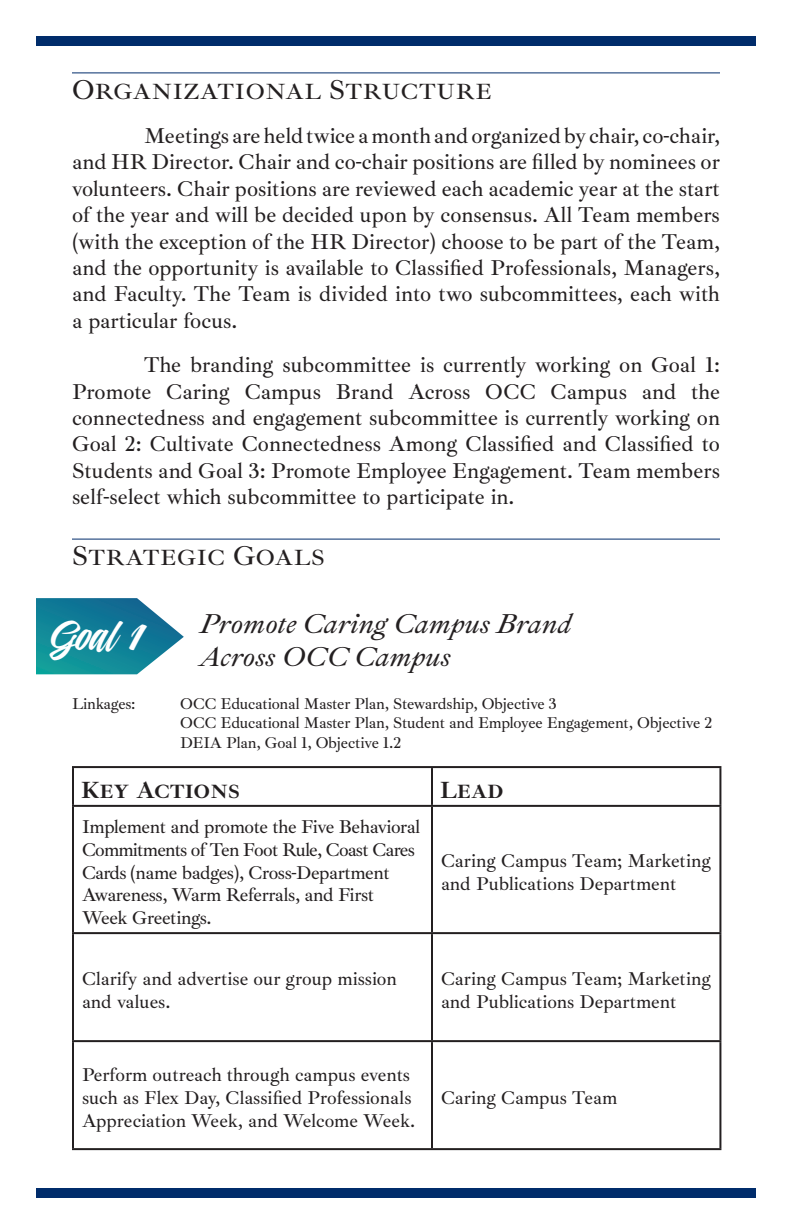
<style>
.page{position:relative;width:792px;height:1224px;background:#fff}
.page>*{position:absolute;margin:0;border:0;box-sizing:border-box;transform-origin:0 0}
.t1{font:40px "Indie";color:#fff}
.t2{font:italic 500 28px/33.6px "Ibarra Real Nova";color:#231f20}
.t3{font:500 28px "Ibarra Real Nova";color:#231f20}
.t4{font:700 24px "Ibarra Real Nova";color:#231f20}
.t5{font:500 22px/26.4px "Ibarra Real Nova";color:#231f20;text-align:justify}
.t6{font:500 19px/22.8px "Ibarra Real Nova";letter-spacing:-.01em;color:#231f20}
.t7{font:500 16px "Ibarra Real Nova";letter-spacing:-.01em;color:#231f20}
</style>
<div class="page">
<hr style="left:72px;top:72px;width:648px;height:1px;background:#002c6b">
<hr style="left:72px;top:539px;width:648px;height:1px;background:#002c6b">
<div style="left:36px;top:1188px;width:720px;height:10px;background:#002c6b"></div>
<div style="left:36px;top:36px;width:720px;height:10px;background:#002c6b"></div>
<svg style="left:36px;top:598px;width:148px;height:76px"></svg>
<hr style="left:72px;top:766px;width:360px;height:2px;background:#231f20">
<hr style="left:72px;top:768px;width:2px;height:37px;background:#231f20">
<hr style="left:432px;top:766px;width:289px;height:2px;background:#231f20">
<hr style="left:431px;top:768px;width:2px;height:37px;background:#231f20">
<hr style="left:719px;top:768px;width:2px;height:37px;background:#231f20">
<hr style="left:72px;top:805px;width:360px;height:2px;background:#231f20">
<hr style="left:72px;top:807px;width:2px;height:125px;background:#231f20">
<hr style="left:432px;top:805px;width:289px;height:2px;background:#231f20">
<hr style="left:431px;top:807px;width:2px;height:125px;background:#231f20">
<hr style="left:719px;top:807px;width:2px;height:125px;background:#231f20">
<hr style="left:72px;top:932px;width:360px;height:2px;background:#231f20">
<hr style="left:72px;top:934px;width:2px;height:106px;background:#231f20">
<hr style="left:432px;top:932px;width:289px;height:2px;background:#231f20">
<hr style="left:431px;top:934px;width:2px;height:106px;background:#231f20">
<hr style="left:719px;top:934px;width:2px;height:106px;background:#231f20">
<hr style="left:72px;top:1040px;width:360px;height:2px;background:#231f20">
<hr style="left:72px;top:1042px;width:2px;height:106px;background:#231f20">
<hr style="left:432px;top:1040px;width:289px;height:2px;background:#231f20">
<hr style="left:431px;top:1042px;width:2px;height:106px;background:#231f20">
<hr style="left:719px;top:1042px;width:2px;height:106px;background:#231f20">
<hr style="left:72px;top:1148px;width:360px;height:2px;background:#231f20">
<hr style="left:432px;top:1148px;width:289px;height:2px;background:#231f20">
<h3 class="t3" style="left:72px;top:74px;width:422px">Organizational Structure</h3>
<p class="t5" style="left:72px;top:123px;width:650px;text-indent:72px">Meetings are held twice a month and organized by chair, co-chair, and HR Director. Chair and co-chair positions are filled by nominees or volunteers. Chair positions are reviewed each academic year at the start of the year and will be decided upon by consensus. All Team members (with the exception of the HR Director) choose to be part of the Team, and the opportunity is available to Classified Professionals, Managers, and Faculty. The Team is divided into two subcommittees, each with a particular focus.</p>
<p class="t5" style="left:72px;top:352px;width:650px;text-indent:72px">The branding subcommittee is currently working on Goal 1:<br>Promote Caring Campus Brand Across OCC Campus and the connectedness and engagement subcommittee is currently working on Goal 2: Cultivate Connectedness Among Classified and Classified to Students and Goal 3: Promote Employee Engagement. Team members self-select which subcommittee to participate in.</p>
<h3 class="t3" style="left:72px;top:540px;width:255px">Strategic Goals</h3>
<h4 class="t2" style="left:200px;top:608px;width:373px">Promote Caring Campus Brand<br>Across OCC Campus</h4>
<h4 class="t1" style="left:51px;top:610px;width:96px">Goal 1</h4>
<p class="t7" style="left:72px;top:695px;width:65px">Linkages:</p>
<p class="t7" style="left:180px;top:695px;width:378px">OCC Educational Master Plan, Stewardship, Objective 3</p>
<p class="t7" style="left:180px;top:714px;width:534px">OCC Educational Master Plan, Student and Employee Engagement, Objective 2</p>
<p class="t7" style="left:180px;top:733px;width:223px">DEIA Plan, Goal 1, Objective 1.2</p>
<p class="t4" style="left:81px;top:776px;width:161px">Key Actions</p>
<p class="t4" style="left:440px;top:776px;width:65px">Lead</p>
<p class="t6" style="left:82px;top:816px;width:340px">Implement and promote the Five Behavioral Commitments of Ten Foot Rule, Coast Cares Cards (name badges), Cross-Department Awareness, Warm Referrals, and First Week Greetings.</p>
<p class="t6" style="left:441px;top:850px;width:272px">Caring Campus Team; Marketing and Publications Department</p>
<p class="t6" style="left:82px;top:967px;width:316px">Clarify and advertise our group mission and values.</p>
<p class="t6" style="left:441px;top:967px;width:272px">Caring Campus Team; Marketing and Publications Department</p>
<p class="t6" style="left:82px;top:1064px;width:335px">Perform outreach through campus events such as Flex Day, Classified Professionals<br>Appreciation Week, and Welcome Week.</p>
<p class="t6" style="left:441px;top:1087px;width:178px">Caring Campus Team</p>
</div>
